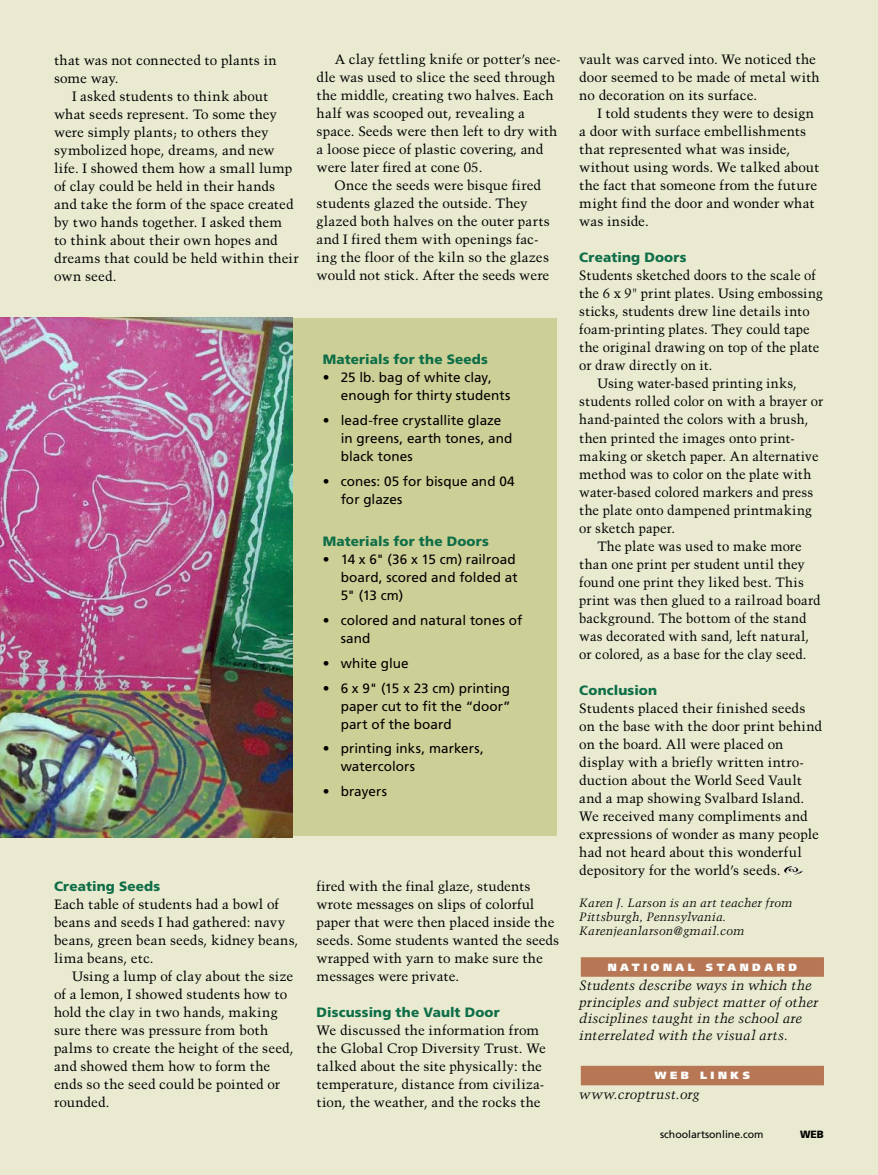
<style>
.page{position:relative;width:878px;height:1175px;background:#fff}
.page>*{position:absolute;margin:0;border:0;box-sizing:border-box;transform-origin:0 0}
.t1{font:13.5px/18px "Trump Mediaeval";letter-spacing:.005em;color:#000}
.t2{font:13.5px/18px "Frutiger";letter-spacing:.005em;color:#000}
.t3{font:italic 13.5px/16.5px "Trump Mediaeval";letter-spacing:.005em;color:#000}
.t4{font:900 13.5px "Frutiger";letter-spacing:.01em;color:#0e6e48}
.t5{font:italic 12px/14.2px "Trump Mediaeval";letter-spacing:.015em;color:#000}
.t6{font:900 10.5px "Frutiger";letter-spacing:.34em;color:#fff}
.t7{font:10.5px "Frutiger";color:#000}
.t8{font:900 10.5px "Frutiger";color:#000}
</style>
<div class="page">
<div style="left:0;top:0;width:878px;height:1174px;background:#e9ead0"></div>
<div style="left:0;top:318px;width:556px;height:518px;background:#cdd096"></div>
<img style="left:0;top:318px;width:292px;height:519px">
<div style="left:580px;top:957px;width:244px;height:19px;background:#b77654"></div>
<div style="left:580px;top:1065px;width:244px;height:20px;background:#b77654"></div>
<img style="left:784px;top:866px;width:20px;height:8px">
<p class="t1" style="left:54px;top:51px;width:224px">that was not connected to plants in some way.</p>
<p class="t1" style="left:54px;top:87px;width:246px;text-indent:18px">I asked students to think about what seeds represent. To some they were simply plants; to others they symbolized hope, dreams, and new life. I showed them how a small lump of clay could be held in their hands and take the form of the space created by two hands together. I asked them<br>to think about their own hopes and dreams that could be held within their own seed.</p>
<p class="t1" style="left:316px;top:50px;width:245px;text-indent:18px">A clay fettling knife or potter’s nee&shy;dle was used to slice the seed through the middle, creating two halves. Each half was scooped out, revealing a space. Seeds were then left to dry with a loose piece of plastic covering, and were later fired at cone 05.</p>
<p class="t1" style="left:316px;top:176px;width:235px;text-indent:18px">Once the seeds were bisque fired students glazed the outside. They glazed both halves on the outer parts and I fired them with openings fac&shy;ing the floor of the kiln so the glazes would not stick. After the seeds were</p>
<p class="t4" style="left:323px;top:351px;width:167px">Materials for the Seeds</p>
<p class="t2" style="left:340px;top:368px;width:171px;text-indent:-18px">• 25 lb. bag of white clay, enough for thirty students</p>
<p class="t2" style="left:340px;top:411px;width:173px;text-indent:-18px">• lead-free crystallite glaze in greens, earth tones, and black tones</p>
<p class="t2" style="left:340px;top:472px;width:176px;text-indent:-18px">• cones: 05 for bisque and 04 for glazes</p>
<p class="t4" style="left:323px;top:533px;width:168px">Materials for the Doors</p>
<p class="t2" style="left:340px;top:550px;width:179px;text-indent:-18px">• 14 x 6" (36 x 15 cm) railroad board, scored and folded at<br>5" (13 cm)</p>
<p class="t2" style="left:340px;top:611px;width:183px;text-indent:-18px">• colored and natural tones of sand</p>
<p class="t2" style="left:323px;top:654px;width:88px">• white glue</p>
<p class="t2" style="left:340px;top:679px;width:171px;text-align:justify;text-indent:-18px">• 6 x 9" (15 x 23 cm) printing paper cut to fit the “door” part of the board</p>
<p class="t2" style="left:340px;top:739px;width:145px;text-indent:-18px">• printing inks, markers, watercolors</p>
<p class="t2" style="left:323px;top:782px;width:66px">• brayers</p>
<p class="t4" style="left:54px;top:878px;width:108px">Creating Seeds</p>
<p class="t1" style="left:54px;top:895px;width:246px">Each table of students had a bowl of beans and seeds I had gathered: navy beans, green bean seeds, kidney beans, lima beans, etc.</p>
<p class="t1" style="left:54px;top:967px;width:241px;text-indent:18px">Using a lump of clay about the size of a lemon, I showed students how to hold the clay in two hands, making sure there was pressure from both palms to create the height of the seed, and showed them how to form the ends so the seed could be pointed or rounded.</p>
<p class="t1" style="left:316px;top:877px;width:244px">fired with the final glaze, students wrote messages on slips of colorful paper that were then placed inside the seeds. Some students wanted the seeds wrapped with yarn to make sure the messages were private.</p>
<p class="t4" style="left:316px;top:1004px;width:185px">Discussing the Vault Door</p>
<p class="t1" style="left:316px;top:1021px;width:231px">We discussed the information from the Global Crop Diversity Trust. We talked about the site physically: the temperature, distance from civiliza&shy;tion, the weather, and the rocks the</p>
<p class="t1" style="left:579px;top:51px;width:242px">vault was carved into. We noticed the door seemed to be made of metal with no decoration on its surface.</p>
<p class="t1" style="left:579px;top:105px;width:241px;text-indent:18px">I told students they were to design a door with surface embellishments that represented what was inside, without using words. We talked about the fact that someone from the future might find the door and wonder what was inside.</p>
<p class="t4" style="left:579px;top:249px;width:109px">Creating Doors</p>
<p class="t1" style="left:579px;top:267px;width:238px">Students sketched doors to the scale of</p>
<p class="t1" style="left:579px;top:285px;width:245px">the 6 x 9" print plates. Using embossing</p>
<p class="t1" style="left:579px;top:303px;width:232px">sticks, students drew line details into</p>
<p class="t1" style="left:579px;top:321px;width:232px">foam-printing plates. They could tape</p>
<p class="t1" style="left:579px;top:339px;width:242px">the original drawing on top of the plate</p>
<p class="t1" style="left:579px;top:357px;width:135px">or draw directly on it.</p>
<p class="t1" style="left:597px;top:375px;width:201px">Using water-based printing inks,</p>
<p class="t1" style="left:579px;top:393px;width:245px">students rolled color on with a brayer or</p>
<p class="t1" style="left:579px;top:411px;width:230px">hand-painted the colors with a brush,</p>
<p class="t1" style="left:579px;top:429px;width:217px">then printed the images onto print-</p>
<p class="t1" style="left:579px;top:447px;width:241px">making or sketch paper. An alternative</p>
<p class="t1" style="left:579px;top:465px;width:233px">method was to color on the plate with</p>
<p class="t1" style="left:579px;top:483px;width:235px">water-based colored markers and press</p>
<p class="t1" style="left:579px;top:501px;width:234px">the plate onto dampened printmaking</p>
<p class="t1" style="left:579px;top:519px;width:97px">or sketch paper.</p>
<p class="t1" style="left:597px;top:537px;width:206px">The plate was used to make more</p>
<p class="t1" style="left:579px;top:555px;width:227px">than one print per student until they</p>
<p class="t1" style="left:579px;top:573px;width:226px">found one print they liked best. This</p>
<p class="t1" style="left:579px;top:591px;width:243px">print was then glued to a railroad board</p>
<p class="t1" style="left:579px;top:608px;width:228px">background. The bottom of the stand</p>
<p class="t1" style="left:579px;top:626px;width:231px">was decorated with sand, left natural,</p>
<p class="t1" style="left:579px;top:644px;width:229px">or colored, as a base for the clay seed.</p>
<p class="t4" style="left:579px;top:681px;width:79px">Conclusion</p>
<p class="t1" style="left:579px;top:699px;width:244px">Students placed their finished seeds on the base with the door print behind on the board. All were placed on display with a briefly written intro&shy;duction about the World Seed Vault and a map showing Svalbard Island.<br>We received many compliments and expressions of wonder as many people had not heard about this wonderful depository for the world’s seeds.</p>
<p class="t5" style="left:579px;top:895px;width:215px">Karen J. Larson is an art teacher from<br>Pittsburgh, Pennsylvania.<br>Karenjeanlarson@gmail.com</p>
<p class="t6" style="left:607px;top:960px;width:191px">NAT IONAL ST ANDARD</p>
<p class="t3" style="left:579px;top:977px;width:241px">Students describe ways in which the principles and subject matter of other disciplines taught in the school are interrelated with the visual arts.</p>
<p class="t6" style="left:654px;top:1069px;width:96px">WEB LINKS</p>
<p class="t3" style="left:579px;top:1085px;width:122px">www.croptrust.org</p>
<p class="t7" style="left:660px;top:1128px;width:105px">schoolartsonline.com</p>
<p class="t8" style="left:800px;top:1128px;width:25px">WEB</p>
</div>
